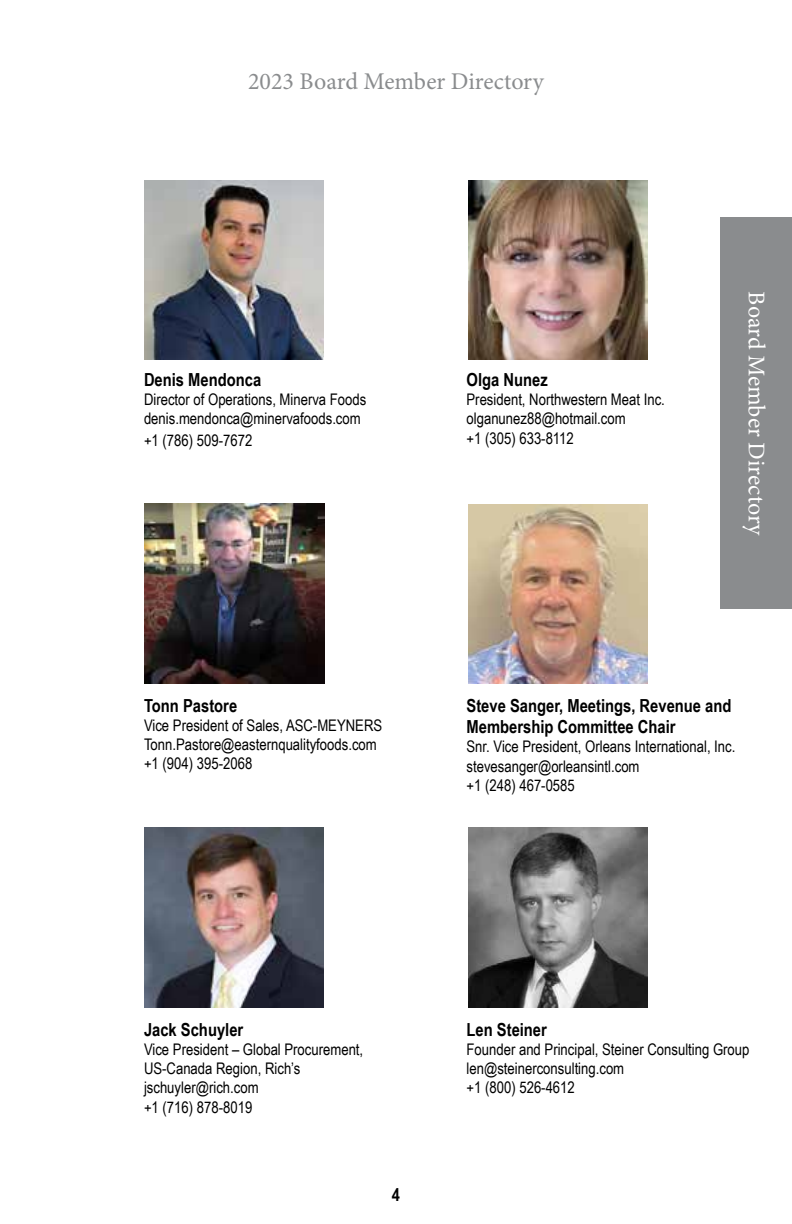
<style>
.page{position:relative;width:792px;height:1224px;background:#fff}
.page>*{position:absolute;margin:0;border:0;box-sizing:border-box;transform-origin:0 0}
.t1{font:24px "Minion Pro";color:#8a8c8e}
.t2{font:24px "Minion Pro";color:#fff}
.t3{font:700 18px/21.6px "Arial Narrow";color:#000}
.t4{font:16px/19.2px "Arial Narrow";color:#000}
</style>
<div class="page">
<div style="left:720px;top:217px;width:72px;height:392px;background:#8a8c8e"></div>
<img style="left:144px;top:180px;width:180px;height:180px">
<img style="left:144px;top:827px;width:180px;height:180px">
<img style="left:144px;top:504px;width:180px;height:180px">
<img style="left:468px;top:180px;width:180px;height:180px">
<img style="left:468px;top:827px;width:180px;height:180px">
<img style="left:468px;top:504px;width:180px;height:180px">
<h1 class="t1" style="left:248px;top:67px;width:297px">2023 Board Member Directory</h1>
<p class="t3" style="left:144px;top:368px;width:119px">Denis Mendonca</p>
<p class="t4" style="left:144px;top:389px;width:224px">Director of Operations, Minerva Foods denis.mendonca@minervafoods.com</p>
<p class="t4" style="left:144px;top:430px;width:110px">+1 (786) 509-7672</p>
<p class="t3" style="left:144px;top:693px;width:95px">Tonn Pastore</p>
<p class="t4" style="left:144px;top:715px;width:240px">Vice President of Sales, ASC-MEYNERS<br>Tonn.Pastore@easternqualityfoods.com +1 (904) 395-2068</p>
<p class="t3" style="left:467px;top:368px;width:83px">Olga Nunez</p>
<p class="t4" style="left:467px;top:389px;width:200px">President, Northwestern Meat Inc. olganunez88@hotmail.com<br>+1 (305) 633-8112</p>
<h1 class="t2" style="left:771px;top:291px;width:246px;rotate:90deg">Board Member Directory</h1>
<p class="t3" style="left:467px;top:693px;width:266px">Steve Sanger, Meetings, Revenue and<br>Membership Committee Chair</p>
<p class="t4" style="left:467px;top:736px;width:270px">Snr. Vice President, Orleans International, Inc. stevesanger@orleansintl.com<br>+1 (248) 467-0585</p>
<p class="t3" style="left:144px;top:1018px;width:101px">Jack Schuyler</p>
<p class="t4" style="left:144px;top:1039px;width:221px">Vice President – Global Procurement,<br>US-Canada Region, Rich’s jschuyler@rich.com<br>+1 (716) 878-8019</p>
<p class="t3" style="left:392px;top:1183px;width:10px">4</p>
<p class="t3" style="left:467px;top:1018px;width:82px">Len Steiner</p>
<p class="t4" style="left:467px;top:1039px;width:284px">Founder and Principal, Steiner Consulting Group len@steinerconsulting.com<br>+1 (800) 526-4612</p>
</div>
